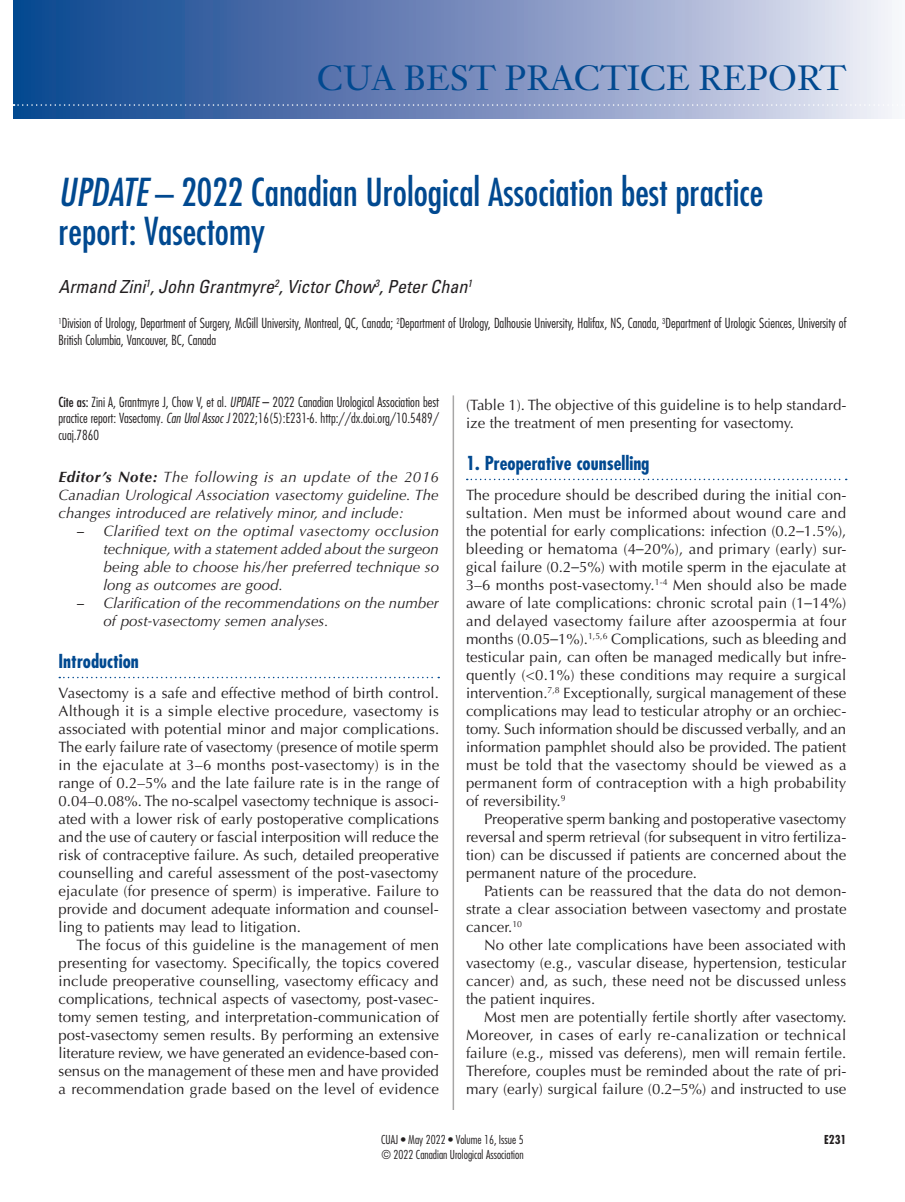
<style>
.page{position:relative;width:905px;height:1202px;background:#fff}
.page>*{position:absolute;margin:0;border:0;box-sizing:border-box;transform-origin:0 0}
.t1{font:condensed 37.5px/39px "Futura";color:#014990}
.t2{font:34.5px "Janson Text";color:#014990}
.t3{font:700 condensed 18.75px "Futura";color:#014990}
.t4{font:italic condensed 18px "Univers";color:#231f20}
.t5{font:15px/18px "Optima";color:#231f20;text-align:justify}
.t6{font:italic 15px/18px "Optima";color:#231f20;text-align:justify}
.t7{font:300 condensed 13.5px/16.5px "Futura";color:#231f20;text-align:justify}
.t8{font:300 condensed 12px/14.4px "Futura";color:#231f20}
.t9{font:700 condensed 12px "Futura";color:#231f20}
.s1{font-style:italic}
.s2{font-weight:400}
.s3{font-weight:700}
.s4{font-family:"Century Gothic"}
</style>
<div class="page">
<svg style="left:14px;top:0;width:878px;height:118px;background:#768fbd"></svg>
<hr style="left:452px;top:395px;width:2px;height:715px;background:#231f20">
<svg style="left:13px;top:104px;width:879px;height:2px;background:#8fa3c9"></svg>
<svg style="left:59px;top:676px;width:380px;height:2px"></svg>
<svg style="left:466px;top:478px;width:380px;height:2px"></svg>
<h2 class="t2" style="left:317px;top:56px;width:531px">CUA BEST PRACTICE REPORT</h2>
<h1 class="t1" style="left:58px;top:172px;width:706px"><span class="s1">UPDATE</span> – 2022 Canadian Urological Association best practice report: Vasectomy</h1>
<p class="t4" style="left:58px;top:276px;width:415px">Armand Zini<sup>1</sup>, John Grantmyre<sup>2</sup>, Victor Chow<sup>3</sup>, Peter Chan<sup>1</sup></p>
<p class="t7" style="left:58px;top:314px;width:789px"><sup>1</sup>Division of Urology, Department of Surgery, McGill University, Montreal, QC, Canada; <sup>2</sup>Department of Urology, Dalhousie University, Halifax, NS, Canada, <sup>3</sup>Department of Urologic Sciences, University of<br>British Columbia, Vancouver, BC, Canada</p>
<p class="t7" style="left:58px;top:393px;width:382px"><span class="s2">Cite as:</span> Zini A, Grantmyre J, Chow V, et al. <span class="s1">UPDATE</span> – 2022 Canadian Urological Association best practice report: Vasectomy<span class="s1">. Can Urol Assoc J</span> 2022;16(5):E231-6. http://dx.doi.org/10.5489/ cuaj.7860</p>
<p class="t6" style="left:58px;top:468px;width:382px"><span class="s3">Editor’s Note:</span> The following is an update of the 2016<br>Canadian Urological Association vasectomy guideline. The changes introduced are relatively minor, and include:</p>
<p class="t6" style="left:104px;top:522px;width:337px;text-align:left">Clarified text on the optimal vasectomy occlusion technique, with a statement added about the surgeon being able to choose his/her preferred technique so long as outcomes are good.<br>Clarification of the recommendations on the number of post-vasectomy semen analyses.</p>
<p class="t3" style="left:58px;top:648px;width:82px">Introduction</p>
<p class="t5" style="left:58px;top:684px;width:382px">Vasectomy is a safe and effective method of birth control.<br>Although it is a simple elective procedure, vasectomy is associated with potential minor and major complications.<br>The early failure rate of vasectomy (presence of motile sperm in the ejaculate at 3–6 months post-vasectomy) is in the range of 0.2–5% and the late failure rate is in the range of 0.04–0.08%. The no-scalpel vasectomy technique is associ&shy;ated with a lower risk of early postoperative complications and the use of cautery or fascial interposition will reduce the risk of contraceptive failure. As such, detailed preoperative counselling and careful assessment of the post-vasectomy ejaculate (for presence of sperm) is imperative. Failure to provide and document adequate information and counsel&shy;ling to patients may lead to litigation.</p>
<p class="t5" style="left:58px;top:936px;width:382px;text-indent:18px">The focus of this guideline is the management of men presenting for vasectomy. Specifically, the topics covered include preoperative counselling, vasectomy efficacy and complications, technical aspects of vasectomy, post-vasec&shy;tomy semen testing, and interpretation-communication of post-vasectomy semen results. By performing an extensive literature review, we have generated an evidence-based con&shy;sensus on the management of these men and have provided a recommendation grade based on the level of evidence</p>
<p class="t5" style="left:466px;top:396px;width:382px">(Table 1). The objective of this guideline is to help standard&shy;ize the treatment of men presenting for vasectomy.</p>
<p class="t3" style="left:466px;top:450px;width:185px">1. Preoperative counselling</p>
<p class="t5" style="left:466px;top:486px;width:382px">The procedure should be described during the initial con&shy;sultation. Men must be informed about wound care and the potential for early complications: infection (0.2<span class="s4">–</span>1.5%), bleeding or hematoma (4<span class="s4">–</span>20%), and primary (early) sur&shy;gical failure (0.2<span class="s4">–</span>5%) with motile sperm in the ejaculate at 3–6 months post-vasectomy.<sup>1-4</sup> Men should also be made aware of late complications: chronic scrotal pain (1<span class="s4">–</span>14%) and delayed vasectomy failure after azoospermia at four months (0.05<span class="s4">–</span>1%).<sup>1,5,6</sup> Complications, such as bleeding and testicular pain, can often be managed medically but infre&shy;quently (&lt;0.1%) these conditions may require a surgical intervention.<sup>7,8</sup> Exceptionally, surgical management of these complications may lead to testicular atrophy or an orchiec&shy;tomy. Such information should be discussed verbally, and an information pamphlet should also be provided. The patient must be told that the vasectomy should be viewed as a permanent form of contraception with a high probability of reversibility.<sup>9</sup></p>
<p class="t5" style="left:466px;top:810px;width:382px;text-indent:18px">Preoperative sperm banking and postoperative vasectomy reversal and sperm retrieval (for subsequent in vitro fertiliza&shy;tion) can be discussed if patients are concerned about the permanent nature of the procedure.</p>
<p class="t5" style="left:466px;top:882px;width:382px;text-indent:18px">Patients can be reassured that the data do not demon&shy;strate a clear association between vasectomy and prostate cancer.<sup>10</sup></p>
<p class="t5" style="left:466px;top:936px;width:382px;text-indent:18px">No other late complications have been associated with vasectomy (e.g., vascular disease, hypertension, testicular cancer) and, as such, these need not be discussed unless the patient inquires.</p>
<p class="t5" style="left:466px;top:1008px;width:382px;text-indent:18px">Most men are potentially fertile shortly after vasectomy.<br>Moreover, in cases of early re-canalization or technical failure (e.g., missed vas deferens), men will remain fertile.<br>Therefore, couples must be reminded about the rate of pri&shy;mary (early) surgical failure (0.2<span class="s4">–</span>5%) and instructed to use</p>
<p class="t8" style="left:381px;top:1132px;width:144px">CUAJ • May 2022 • Volume 16, Issue 5 © 2022 Canadian Urological Association</p>
<p class="t9" style="left:824px;top:1131px;width:24px">E231</p>
</div>
